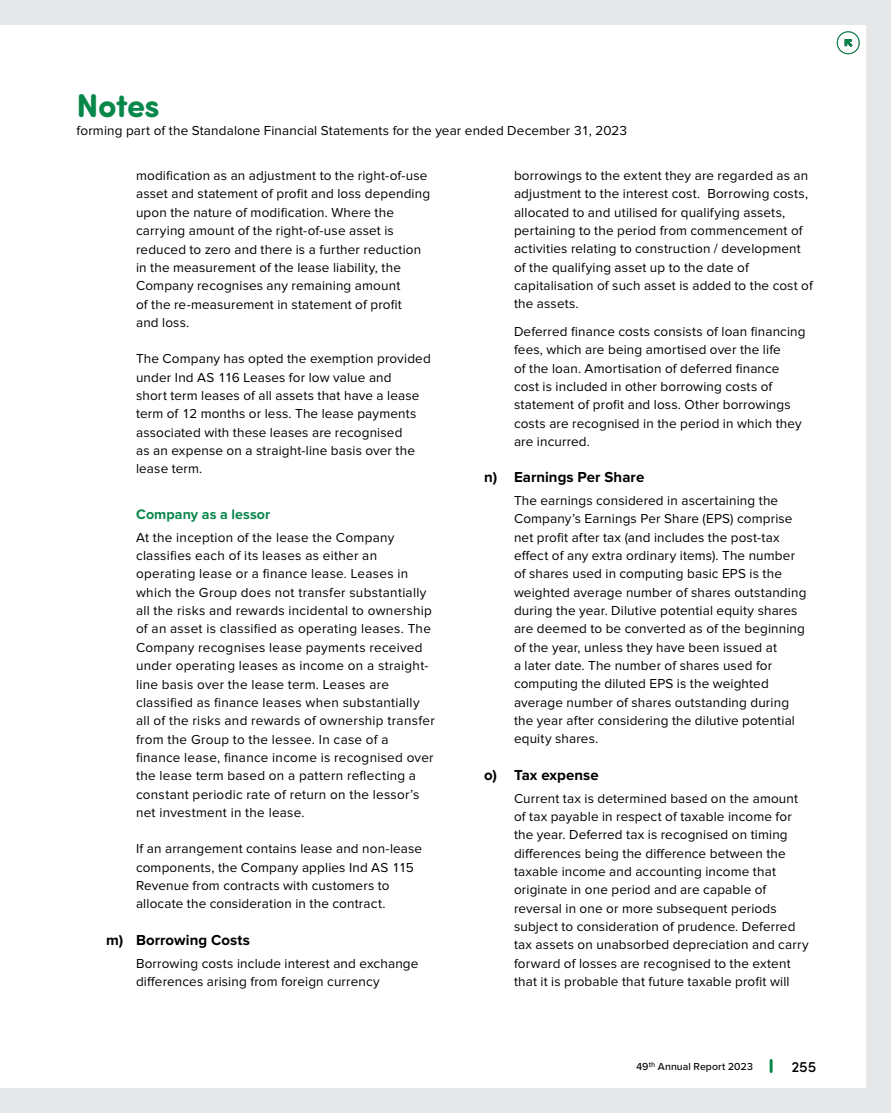
<style>
.page{position:relative;width:891px;height:1113px;background:#fff}
.page>*{position:absolute;margin:0;border:0;box-sizing:border-box;transform-origin:0 0}
.t1{font:700 33px "Sofia Pro Soft";letter-spacing:-.02em;color:#08874a}
.t2{font:700 15px "Proxima Nova";letter-spacing:.005em;color:#000}
.t3{font:500 15px "Sofia Pro Soft";color:#000}
.t4{font:700 14.25px "Proxima Nova";letter-spacing:.005em;color:#08874a}
.t5{font:13.5px/18.3px "Proxima Nova";letter-spacing:.01em;color:#000}
.t6{font:500 10.5px "Proxima Nova";letter-spacing:.005em;color:#000}
</style>
<div class="page">
<div style="left:0;top:0;width:891px;height:1112px;background:#e6e7e8"></div>
<div style="left:0;top:25px;width:865px;height:1062px;background:#fff"></div>
<svg style="left:770px;top:1060px;width:3px;height:11px"></svg>
<div style="left:837px;top:32px;width:23px;height:22px;border:1px solid #08874a;border-radius:50%"></div>
<svg style="left:845px;top:39px;width:8px;height:8px"></svg>
<h1 class="t1" style="left:77px;top:81px;width:85px">Notes</h1>
<p class="t5" style="left:77px;top:122px;width:552px">forming part of the Standalone Financial Statements for the year ended December 31, 2023</p>
<p class="t5" style="left:136px;top:167px;width:296px">modification as an adjustment to the right-of-use asset and statement of profit and loss depending upon the nature of modification. Where the carrying amount of the right-of-use asset is reduced to zero and there is a further reduction in the measurement of the lease liability, the Company recognises any remaining amount<br>of the re-measurement in statement of profit<br>and loss.</p>
<p class="t5" style="left:136px;top:350px;width:296px">The Company has opted the exemption provided under Ind AS 116 Leases for low value and<br>short term leases of all assets that have a lease term of 12 months or less. The lease payments associated with these leases are recognised<br>as an expense on a straight-line basis over the lease term.</p>
<p class="t4" style="left:136px;top:506px;width:136px">Company as a lessor</p>
<p class="t5" style="left:136px;top:528px;width:300px">At the inception of the lease the Company classifies each of its leases as either an operating lease or a finance lease. Leases in which the Group does not transfer substantially all the risks and rewards incidental to ownership of an asset is classified as operating leases. The Company recognises lease payments received under operating leases as income on a straight&shy;line basis over the lease term. Leases are classified as finance leases when substantially all of the risks and rewards of ownership transfer from the Group to the lessee. In case of a finance lease, finance income is recognised over the lease term based on a pattern reflecting a constant periodic rate of return on the lessor’s net investment in the lease.</p>
<p class="t5" style="left:136px;top:840px;width:288px">If an arrangement contains lease and non-lease components, the Company applies Ind AS 115<br>Revenue from contracts with customers to allocate the consideration in the contract.</p>
<p class="t2" style="left:106px;top:931px;width:145px">m) Borrowing Costs</p>
<p class="t5" style="left:136px;top:954px;width:284px">Borrowing costs include interest and exchange differences arising from foreign currency</p>
<p class="t5" style="left:514px;top:167px;width:300px">borrowings to the extent they are regarded as an adjustment to the interest cost. Borrowing costs, allocated to and utilised for qualifying assets, pertaining to the period from commencement of activities relating to construction / development of the qualifying asset up to the date of capitalisation of such asset is added to the cost of the assets.</p>
<p class="t5" style="left:514px;top:323px;width:293px">Deferred finance costs consists of loan financing fees, which are being amortised over the life<br>of the loan. Amortisation of deferred finance cost is included in other borrowing costs of statement of profit and loss. Other borrowings costs are recognised in the period in which they are incurred.</p>
<p class="t2" style="left:484px;top:468px;width:162px">n) Earnings Per Share</p>
<p class="t5" style="left:514px;top:492px;width:294px">The earnings considered in ascertaining the Company’s Earnings Per Share (EPS) comprise net profit after tax (and includes the post-tax effect of any extra ordinary items). The number of shares used in computing basic EPS is the weighted average number of shares outstanding during the year. Dilutive potential equity shares are deemed to be converted as of the beginning of the year, unless they have been issued at<br>a later date. The number of shares used for computing the diluted EPS is the weighted average number of shares outstanding during the year after considering the dilutive potential equity shares.</p>
<p class="t2" style="left:484px;top:766px;width:116px">o) Tax expense</p>
<p class="t5" style="left:514px;top:789px;width:296px">Current tax is determined based on the amount of tax payable in respect of taxable income for the year. Deferred tax is recognised on timing differences being the difference between the taxable income and accounting income that originate in one period and are capable of reversal in one or more subsequent periods subject to consideration of prudence. Deferred tax assets on unabsorbed depreciation and carry forward of losses are recognised to the extent that it is probable that future taxable profit will</p>
<p class="t6" style="left:636px;top:1058px;width:118px">49<sup>th</sup> Annual Report 2023</p>
<p class="t3" style="left:791px;top:1055px;width:27px">255</p>
</div>
